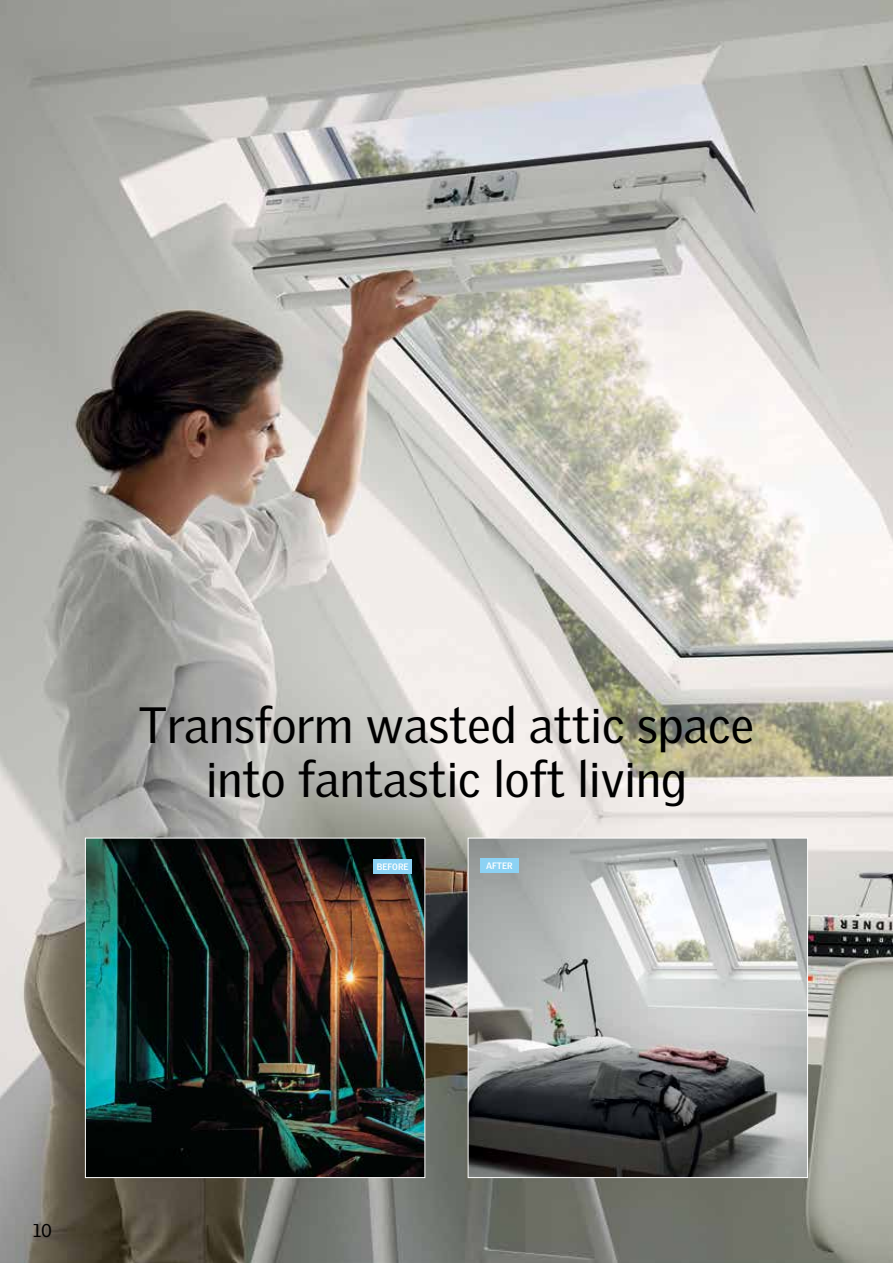
<style>
.page{position:relative;width:893px;height:1263px;background:#fff}
.page>*{position:absolute;margin:0;border:0;box-sizing:border-box;transform-origin:0 0}
.t1{font:49.5px/54px "Velux Gothic";color:#000;text-align:center}
.t2{font:18px "Velux Gothic";color:#000}
.t3{font:700 9px "Velux Gothic";color:#fff}
</style>
<div class="page">
<img style="left:0;top:0;width:893px;height:1263px">
<img style="left:470px;top:840px;width:336px;height:336px">
<div style="left:468px;top:838px;width:340px;height:340px;border:1px solid #fff"></div>
<img style="left:87px;top:840px;width:336px;height:336px">
<div style="left:85px;top:838px;width:340px;height:340px;border:1px solid #fff"></div>
<div style="left:374px;top:859px;width:38px;height:15px;background:#8cd2f4"></div>
<div style="left:480px;top:858px;width:38px;height:15px;background:#8cd2f4"></div>
<p class="t1" style="left:139px;top:697px;width:617px">Transform wasted attic space into fantastic loft living</p>
<p class="t3" style="left:377px;top:861px;width:33px">BEFORE</p>
<p class="t3" style="left:486px;top:860px;width:28px">AFTER</p>
<p class="t2" style="left:33px;top:1220px;width:20px">10</p>
</div>
